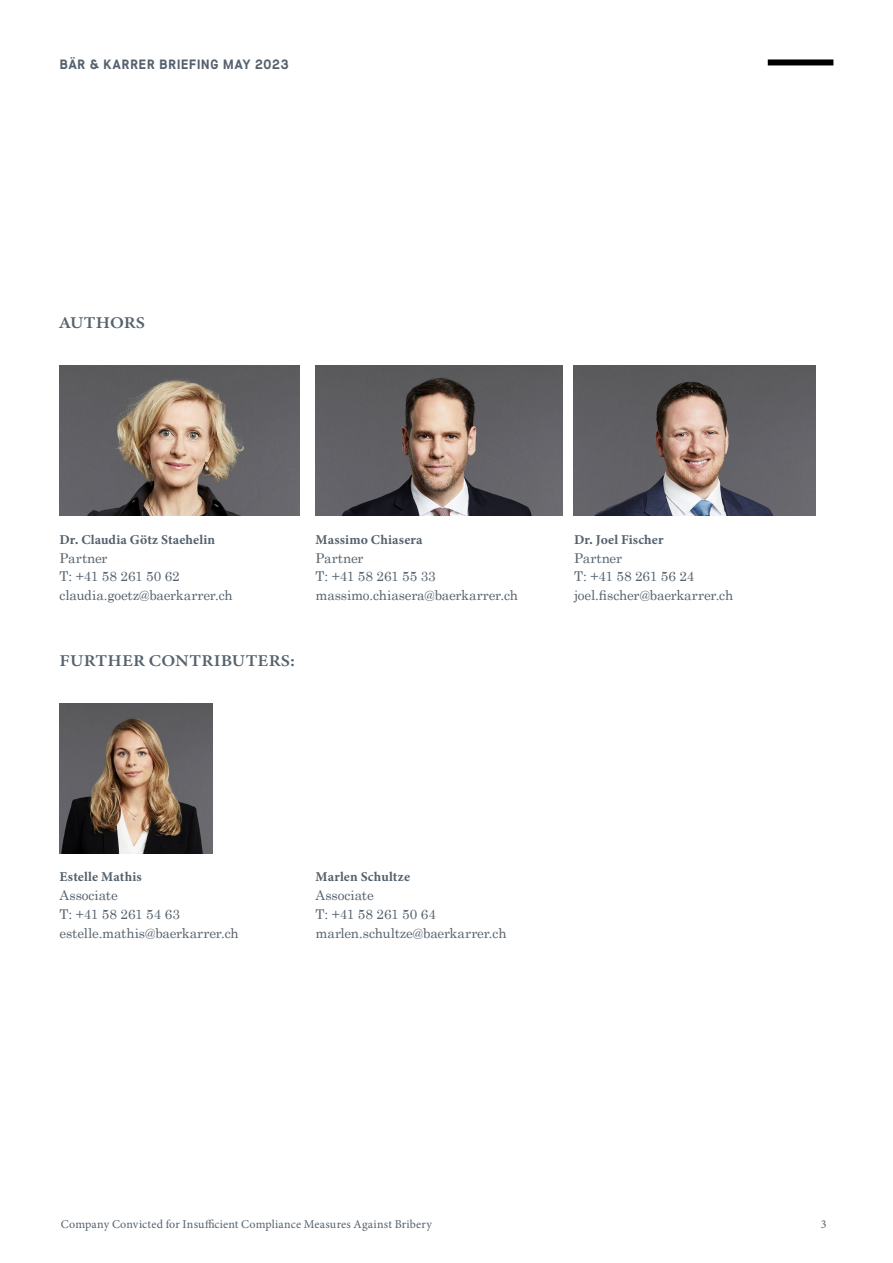
<style>
.page{position:relative;width:893px;height:1263px;background:#fff}
.page>*{position:absolute;margin:0;border:0;box-sizing:border-box;transform-origin:0 0}
.t1{font:16.5px "Minion Variable Concept";letter-spacing:.015em;color:#54616c;scale:1.1 1}
.t2{font:13.5px/18.8px "Century Schoolbook";letter-spacing:-.01em;color:#54616c}
.t3{font:13.5px "Minion Variable Concept";letter-spacing:.01em;color:#54616c}
.t4{font:700 13.5px "Maison";letter-spacing:.015em;color:#54616c}
.t5{font:12px "Minion Pro";letter-spacing:.015em;color:#54616c}
</style>
<div class="page">
<div style="left:768px;top:59px;width:65px;height:6px;background:#000"></div>
<img style="left:60px;top:366px;width:240px;height:150px">
<img style="left:573px;top:366px;width:243px;height:150px">
<img style="left:315px;top:366px;width:247px;height:150px">
<img style="left:60px;top:703px;width:153px;height:150px">
<p class="t4" style="left:60px;top:56px;width:231px">BÄR &amp; KARRER BRIEFING MAY 2023</p>
<p class="t1" style="left:60px;top:311px;width:79px">AUTHORS</p>
<p class="t3" style="left:60px;top:530px;width:157px">Dr. Claudia Götz Staehelin</p>
<p class="t2" style="left:60px;top:547px;width:175px">Partner<br>T: +41 58 261 50 62 claudia.goetz@baerkarrer.ch</p>
<p class="t1" style="left:60px;top:649px;width:216px">FURTHER CONTRIBUTERS:</p>
<p class="t3" style="left:315px;top:530px;width:109px">Massimo Chiasera</p>
<p class="t2" style="left:315px;top:547px;width:204px">Partner<br>T: +41 58 261 55 33 massimo.chiasera@baerkarrer.ch</p>
<p class="t3" style="left:574px;top:530px;width:91px">Dr. Joel Fischer</p>
<p class="t2" style="left:574px;top:547px;width:161px">Partner<br>T: +41 58 261 56 24 joel.fischer@baerkarrer.ch</p>
<p class="t3" style="left:60px;top:868px;width:84px">Estelle Mathis</p>
<p class="t2" style="left:60px;top:885px;width:181px">Associate<br>T: +41 58 261 54 63 estelle.mathis@baerkarrer.ch</p>
<p class="t3" style="left:315px;top:868px;width:96px">Marlen Schultze</p>
<p class="t2" style="left:315px;top:885px;width:193px">Associate<br>T: +41 58 261 50 64 marlen.schultze@baerkarrer.ch</p>
<p class="t5" style="left:61px;top:1216px;width:372px">Company Convicted for Insufficient Compliance Measures Against Bribery</p>
<p class="t5" style="left:821px;top:1216px;width:7px">3</p>
</div>
